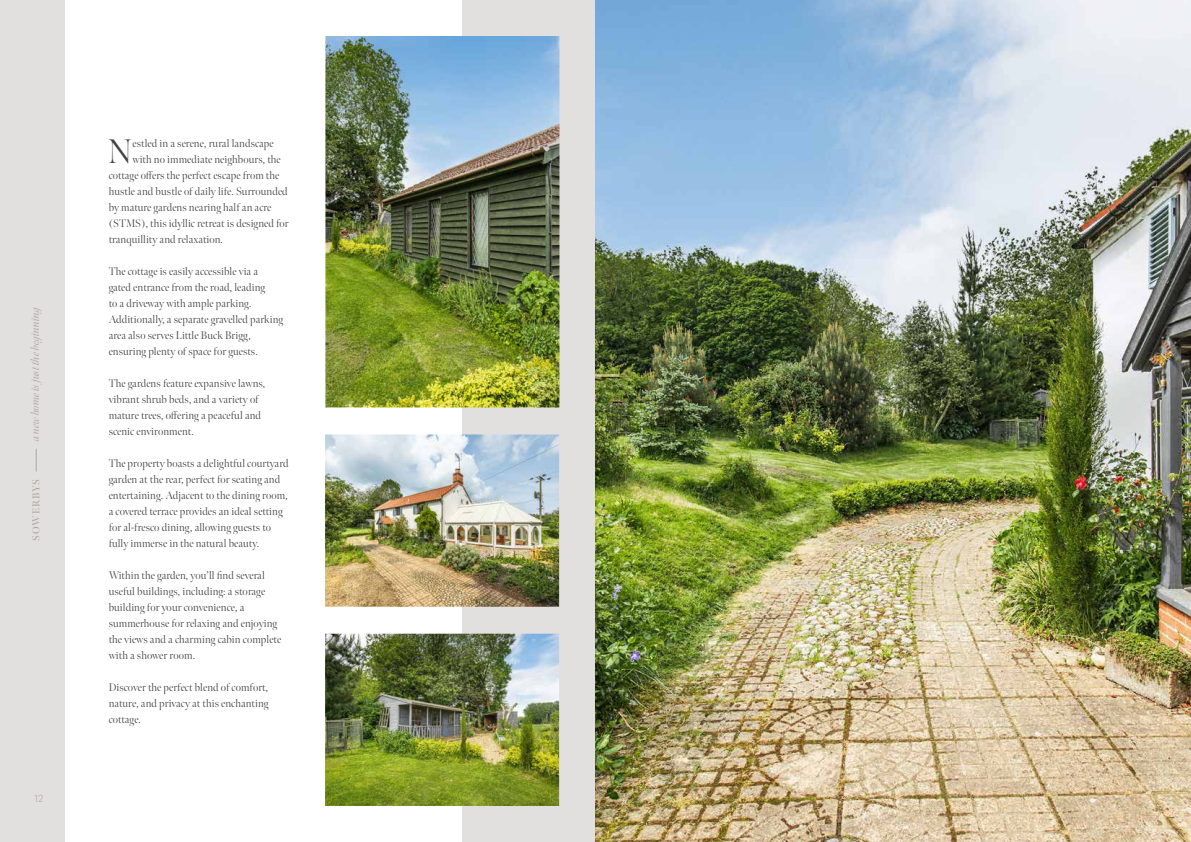
<style>
.page{position:relative;width:1191px;height:842px;background:#fff}
.page>*{position:absolute;margin:0;border:0;box-sizing:border-box;transform-origin:0 0}
.t1{font:300 34px "Meno Banner";color:#434141}
.t2{font:300 11px/16px "Meno Banner";letter-spacing:.01em;color:#434141}
.t3{font:italic 11px "Meno Banner";letter-spacing:-.01em;color:#ada8a0}
.t4{font:600 10px "Meno Banner";letter-spacing:.08em;color:#ada8a0}
.t5{font:300 10px "Quasimoda";color:#ada8a0}
</style>
<div class="page">
<div style="left:0;top:0;width:595px;height:842px;background:#e2e0df"></div>
<svg style="left:36px;top:449px;width:1px;height:22px"></svg>
<div style="left:65px;top:0;width:397px;height:842px;background:#fff"></div>
<img style="left:325px;top:434px;width:234px;height:173px">
<img style="left:325px;top:634px;width:234px;height:172px">
<img style="left:595px;top:0;width:596px;height:842px">
<img style="left:325px;top:36px;width:234px;height:371px">
<p class="t3" style="left:29px;top:441px;width:138px;rotate:-90deg">a new home is just the beginning</p>
<p class="t4" style="left:30px;top:541px;width:63px;rotate:-90deg">SOWERBYS</p>
<p class="t5" style="left:35px;top:791px;width:10px">12</p>
<h1 class="t1" style="left:108px;top:131px;width:25px">N</h1>
<p class="t2" style="left:132px;top:136px;width:143px">estled in a serene, rural landscape</p>
<p class="t2" style="left:132px;top:152px;width:150px">with no immediate neighbours, the</p>
<p class="t2" style="left:109px;top:168px;width:172px">cottage offers the perfect escape from the</p>
<p class="t2" style="left:109px;top:184px;width:181px">hustle and bustle of daily life. Surrounded</p>
<p class="t2" style="left:109px;top:200px;width:164px">by mature gardens nearing half an acre</p>
<p class="t2" style="left:109px;top:216px;width:181px">(STMS), this idyllic retreat is designed for</p>
<p class="t2" style="left:109px;top:232px;width:116px">tranquillity and relaxation.</p>
<p class="t2" style="left:109px;top:264px;width:176px">The cottage is easily accessible via a gated entrance from the road, leading<br>to a driveway with ample parking.<br>Additionally, a separate gravelled parking area also serves Little Buck Brigg, ensuring plenty of space for guests.</p>
<p class="t2" style="left:109px;top:376px;width:158px">The gardens feature expansive lawns, vibrant shrub beds, and a variety of mature trees, offering a peaceful and scenic environment.</p>
<p class="t2" style="left:109px;top:456px;width:181px">The property boasts a delightful courtyard garden at the rear, perfect for seating and entertaining. Adjacent to the dining room, a covered terrace provides an ideal setting for al-fresco dining, allowing guests to fully immerse in the natural beauty.</p>
<p class="t2" style="left:109px;top:568px;width:174px">Within the garden, you’ll find several useful buildings, including: a storage building for your convenience, a summerhouse for relaxing and enjoying the views and a charming cabin complete with a shower room.</p>
<p class="t2" style="left:109px;top:680px;width:161px;text-align:justify">Discover the perfect blend of comfort, nature, and privacy at this enchanting cottage.</p>
</div>
